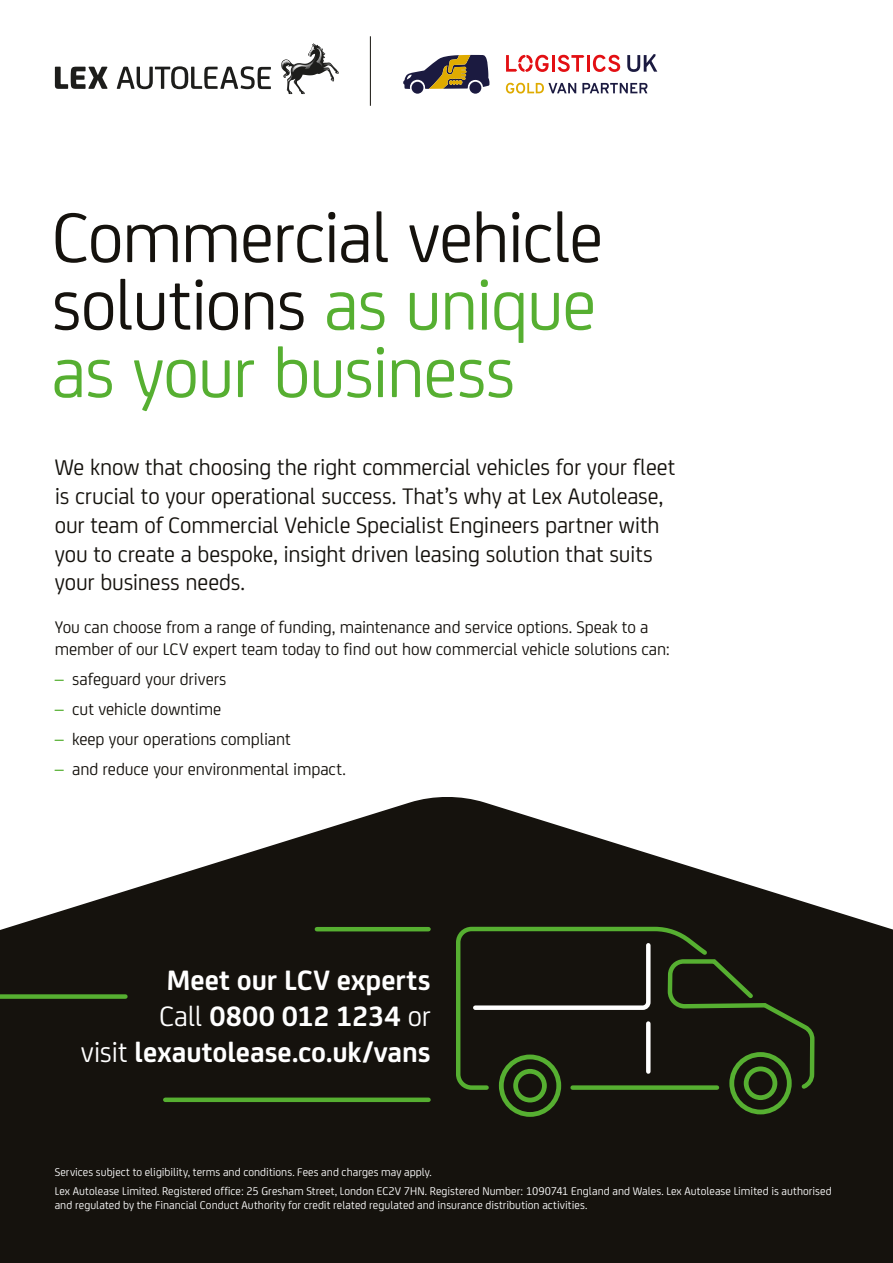
<style>
.page{position:relative;width:893px;height:1263px;background:#fff}
.page>*{position:absolute;margin:0;border:0;box-sizing:border-box;transform-origin:0 0}
.t1{font:75px/67.5px "Lex Joey";letter-spacing:-.02em;color:#15120d;text-align:justify}
.t2{font:700 30px/36px "Lex Joey";color:#fff;text-align:right}
.t3{font:24px/28.8px "Lex Joey";letter-spacing:-.005em;color:#15120d}
.t4{font:18px/21.6px "Lex Joey";letter-spacing:-.005em;color:#15120d}
.t5{font:12px/18.6px "Lex Joey";letter-spacing:.005em;color:#fff}
.s1{color:#56af31}
.s2{font-weight:400}
</style>
<div class="page">
<svg style="left:0;top:797px;width:893px;height:466px;fill:#15120d"></svg>
<svg style="left:454px;top:924px;width:362px;height:226px;background:#1e2213"></svg>
<hr style="left:317px;top:927px;width:111px;height:4px;background:#56af31">
<div style="left:165px;top:1097px;width:263px;height:5px;background:#56af31"></div>
<div style="left:0;top:994px;width:125px;height:5px;background:#56af31"></div>
<svg style="left:627px;top:54px;width:30px;height:18px"></svg>
<hr style="left:552px;top:55px;width:3px;height:17px;background:#e30f13">
<hr style="left:587px;top:55px;width:3px;height:17px;background:#e30f13">
<svg style="left:558px;top:55px;width:26px;height:17px"></svg>
<svg style="left:593px;top:55px;width:27px;height:17px"></svg>
<svg style="left:506px;top:55px;width:43px;height:17px"></svg>
<svg style="left:506px;top:83px;width:70px;height:11px"></svg>
<svg style="left:582px;top:83px;width:65px;height:10px"></svg>
<div style="left:412px;top:82px;width:11px;height:12px;background:#1b1a40;border-radius:50%"></div>
<svg style="left:469px;top:82px;width:12px;height:12px"></svg>
<svg style="left:403px;top:55px;width:87px;height:34px"></svg>
<svg style="left:55px;top:67px;width:53px;height:22px"></svg>
<svg style="left:117px;top:66px;width:154px;height:23px"></svg>
<img style="left:281px;top:43px;width:34px;height:35px">
<svg style="left:332px;top:71px;width:6px;height:10px"></svg>
<svg style="left:282px;top:47px;width:41px;height:25px"></svg>
<hr style="left:370px;top:36px;width:1px;height:70px;background:#15120d">
<h1 class="t1" style="left:52px;top:199px;width:553px">Commercial vehicle solutions <span class="s1">as unique as your business</span></h1>
<p class="t3" style="left:55px;top:451px;width:622px">We know that choosing the right commercial vehicles for your fleet is crucial to your operational success. That’s why at Lex Autolease, our team of Commercial Vehicle Specialist Engineers partner with you to create a bespoke, insight driven leasing solution that suits your business needs.</p>
<h3 class="t4" style="left:55px;top:615px;width:617px">You can choose from a range of funding, maintenance and service options. Speak to a member of our LCV expert team today to find out how commercial vehicle solutions can:</h3>
<h3 class="t4" style="left:55px;top:667px;width:173px"><span class="s1">–</span> safeguard your drivers</h3>
<h3 class="t4" style="left:55px;top:697px;width:168px"><span class="s1">–</span> cut vehicle downtime</h3>
<h3 class="t4" style="left:55px;top:727px;width:238px"><span class="s1">–</span> keep your operations compliant</h3>
<h3 class="t4" style="left:55px;top:757px;width:293px"><span class="s1">–</span> and reduce your environmental impact.</h3>
<h2 class="t2" style="left:81px;top:960px;width:351px">Meet our LCV experts<br><span class="s2">Call</span> 0800 012 1234 <span class="s2">or<br>visit</span> lexautolease.co.uk/vans</h2>
<p class="t5" style="left:55px;top:1162px;width:778px">Services subject to eligibility, terms and conditions. Fees and charges may apply.<br>Lex Autolease Limited. Registered office: 25 Gresham Street, London EC2V 7HN. Registered Number: 1090741 England and Wales. Lex Autolease Limited is authorised</p>
<p class="t5" style="left:55px;top:1195px;width:534px">and regulated by the Financial Conduct Authority for credit related regulated and insurance distribution activities.</p>
</div>
